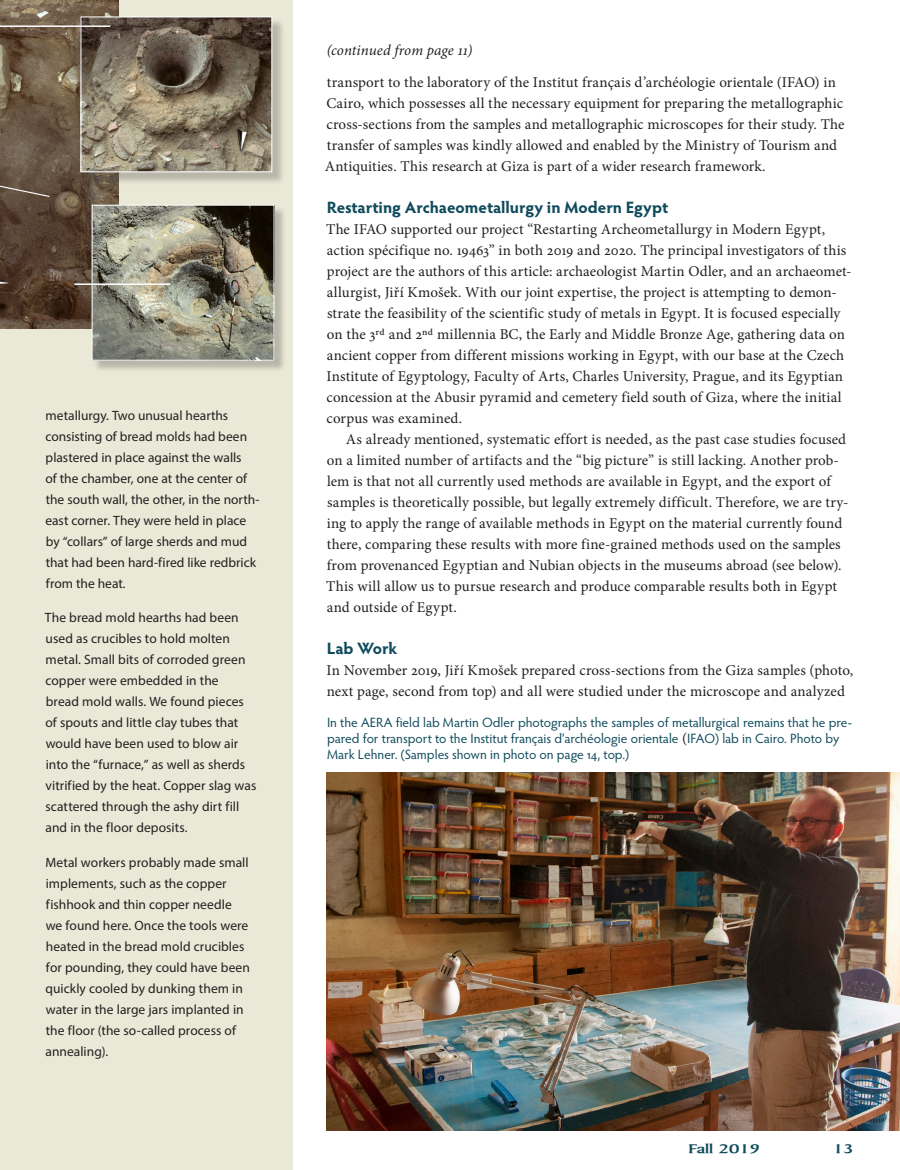
<style>
.page{position:relative;width:900px;height:1170px;background:#fff}
.page>*{position:absolute;margin:0;border:0;box-sizing:border-box;transform-origin:0 0}
.Body_head{font:700 16.5px "Hypatia Sans Pro";color:#0f4b5c}
.Body_1st_para{font:15px/21px "Minion Pro";letter-spacing:.01em;color:#231f20}
.Body_text{font:15px/21px "Minion Pro";letter-spacing:.01em;color:#231f20}
.Body_1st_para-2{font:italic 15px "Minion Pro";letter-spacing:.005em;color:#231f20}
.room_label{font:13.5px/21px "Myriad Pro";color:#231f20}
.t1{font:13.5px/16.2px "Hypatia Sans Pro";color:#0f4b5c}
.t2{font:700 13.5px "Barrett Extended";color:#0f4b5c}
.s1{font-family:"Minion Pro";font-size:15px;color:#231f20}
</style>
<div class="page">
<div style="left:0;top:0;width:292px;height:1170px;background:#eae8d6"></div>
<img style="left:0;top:0;width:119px;height:328px">
<div style="left:93px;top:207px;width:193px;height:166px;background:#231f20;opacity:.25"></div>
<img style="left:94px;top:207px;width:179px;height:152px">
<div style="left:92px;top:205px;width:183px;height:156px;border:1px solid #fff"></div>
<div style="left:82px;top:18px;width:203px;height:167px;background:#231f20;opacity:.25"></div>
<img style="left:82px;top:18px;width:188px;height:152px">
<div style="left:80px;top:16px;width:192px;height:156px;border:1px solid #fff"></div>
<img style="left:326px;top:772px;width:574px;height:358px">
<hr style="left:0;top:25px;width:110px;height:2px;background:#fff">
<svg style="left:0;top:181px;width:51px;height:17px"></svg>
<hr style="left:74px;top:283px;width:96px;height:2px;background:#fff">
<p class="room_label" style="left:45px;top:404px;width:216px">metallurgy. Two unusual hearths consisting of bread molds had been plastered in place against the walls<br>of the chamber, one at the center of the south wall, the other, in the north&shy;east corner. They were held in place by “collars” of large sherds and mud that had been hard-fired like redbrick from the heat.</p>
<p class="room_label" style="left:45px;top:607px;width:213px">The bread mold hearths had been used as crucibles to hold molten metal. Small bits of corroded green copper were embedded in the<br>bread mold walls. We found pieces of spouts and little clay tubes that would have been used to blow air into the “furnace,” as well as sherds vitrified by the heat. Copper slag was scattered through the ashy dirt fill and in the floor deposits.</p>
<p class="room_label" style="left:45px;top:851px;width:206px">Metal workers probably made small implements, such as the copper fishhook and thin copper needle we found here. Once the tools were heated in the bread mold crucibles for pounding, they could have been quickly cooled by dunking them in water in the large jars implanted in the floor (the so-called process of annealing).</p>
<p class="Body_1st_para-2" style="left:327px;top:40px;width:147px">(continued from page 11)</p>
<p class="Body_1st_para" style="left:325px;top:72px;width:521px">transport to the laboratory of the Institut français d’archéologie orientale (IFAO) in Cairo, which possesses all the necessary equipment for preparing the metallographic cross-sections from the samples and metallographic microscopes for their study. The transfer of samples was kindly allowed and enabled by the Ministry of Tourism and Antiquities. This research at Giza is part of a wider research framework.</p>
<p class="Body_head" style="left:327px;top:196px;width:343px">Restarting Archaeometallurgy in Modern Egypt</p>
<p class="Body_1st_para" style="left:326px;top:219px;width:527px">The IFAO supported our project “Restarting Archeometallurgy in Modern Egypt, action spécifique no. 19463” in both 2019 and 2020. The principal investigators of this project are the authors of this article: archaeologist Martin Odler, and an archaeomet&shy;allurgist, Jiří Kmošek. With our joint expertise, the project is attempting to demon&shy;strate the feasibility of the scientific study of metals in Egypt. It is focused especially on the 3rd and 2nd millennia BC, the Early and Middle Bronze Age, gathering data on ancient copper from different missions working in Egypt, with our base at the Czech Institute of Egyptology, Faculty of Arts, Charles University, Prague, and its Egyptian concession at the Abusir pyramid and cemetery field south of Giza, where the initial corpus was examined.</p>
<p class="Body_text" style="left:326px;top:429px;width:524px;text-indent:20px">As already mentioned, systematic effort is needed, as the past case studies focused on a limited number of artifacts and the “big picture” is still lacking. Another prob&shy;lem is that not all currently used methods are available in Egypt, and the export of samples is theoretically possible, but legally extremely difficult. Therefore, we are try&shy;ing to apply the range of available methods in Egypt on the material currently found there, comparing these results with more fine-grained methods used on the samples from provenanced Egyptian and Nubian objects in the museums abroad (see below).<br>This will allow us to pursue research and produce comparable results both in Egypt and outside of Egypt.</p>
<p class="Body_head" style="left:327px;top:637px;width:72px">Lab Work</p>
<p class="Body_1st_para" style="left:326px;top:660px;width:528px">In November 2019, Jiří Kmošek prepared cross-sections from the Giza samples (photo, next page, second from top) and all were studied under the microscope and analyzed</p>
<p class="t1" style="left:327px;top:714px;width:526px">In the AERA field lab Martin Odler photographs the samples of metallurgical remains that he pre&shy;pared for transport to the Institut français d’archéologie orientale <span class="s1">(</span>IFAO) lab in Cairo. Photo by<br>Mark Lehner. (Samples shown in photo on page 14, top.)</p>
<p class="t2" style="left:688px;top:1140px;width:73px">Fall 2019</p>
<p class="t2" style="left:833px;top:1140px;width:22px">13</p>
</div>
